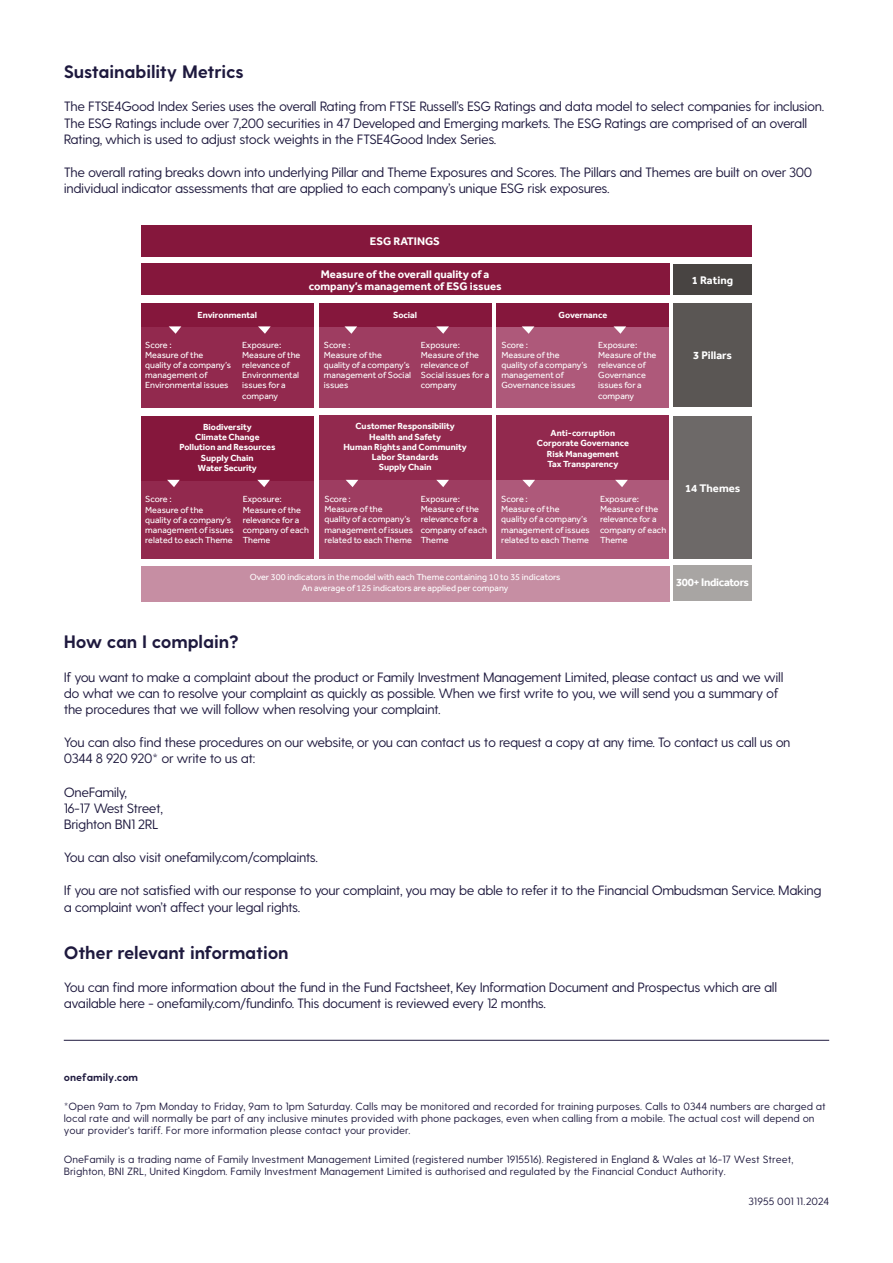
<style>
.page{position:relative;width:893px;height:1263px;background:#fff}
.page>*{position:absolute;margin:0;border:0;box-sizing:border-box;transform-origin:0 0}
.t1{font:700 18px "Greycliff CF";letter-spacing:-.01em;color:#1e193e}
.t2{font:13.5px/16.2px "Greycliff CF";letter-spacing:-.03em;color:#1e193e}
.t3{font:700 11.4px/12.5px "Effra";color:#fff;text-align:center}
.t4{font:700 11.4px "Effra";letter-spacing:-.03em;color:#fff}
.t5{font:10.5px/12px "Greycliff CF";color:#1e193e}
.t6{font:700 10.5px "Greycliff CF";color:#1e193e}
.t7{font:9px/10.2px "Effra";color:#fff}
.t8{font:700 9px/10.2px "Effra";color:#fff;text-align:center}
</style>
<div class="page">
<hr style="left:64px;top:1040px;width:765px;height:1px;background:#1e193e">
<div style="left:141px;top:264px;width:528px;height:31px;background:#85173c"></div>
<div style="left:673px;top:264px;width:79px;height:31px;background:#484442"></div>
<div style="left:673px;top:303px;width:79px;height:103px;background:#5a5654"></div>
<div style="left:673px;top:416px;width:79px;height:142px;background:#6d6968"></div>
<div style="left:673px;top:565px;width:79px;height:36px;background:#a8a5a3"></div>
<div style="left:141px;top:304px;width:173px;height:103px;background:#92294e"></div>
<div style="left:141px;top:303px;width:173px;height:23px;background:#85173c"></div>
<div style="left:141px;top:567px;width:528px;height:35px;background:#c68ea3"></div>
<div style="left:319px;top:304px;width:172px;height:103px;background:#9e3d61"></div>
<div style="left:319px;top:303px;width:172px;height:23px;background:#85173c"></div>
<div style="left:497px;top:304px;width:172px;height:103px;background:#ae597a"></div>
<div style="left:497px;top:303px;width:172px;height:23px;background:#85173c"></div>
<div style="left:319px;top:416px;width:172px;height:142px;background:#9e3d61"></div>
<div style="left:319px;top:416px;width:172px;height:64px;background:#92294e"></div>
<div style="left:497px;top:416px;width:172px;height:142px;background:#ae597a"></div>
<div style="left:497px;top:416px;width:172px;height:64px;background:#92294e"></div>
<div style="left:141px;top:416px;width:173px;height:142px;background:#92294e"></div>
<div style="left:141px;top:416px;width:173px;height:64px;background:#85173c"></div>
<svg style="left:167px;top:480px;width:13px;height:7px"></svg>
<svg style="left:169px;top:326px;width:12px;height:8px"></svg>
<svg style="left:258px;top:326px;width:13px;height:8px"></svg>
<svg style="left:344px;top:326px;width:13px;height:8px"></svg>
<svg style="left:436px;top:326px;width:13px;height:8px"></svg>
<svg style="left:522px;top:326px;width:12px;height:8px"></svg>
<svg style="left:613px;top:326px;width:13px;height:8px"></svg>
<svg style="left:257px;top:480px;width:13px;height:7px"></svg>
<svg style="left:346px;top:480px;width:12px;height:7px"></svg>
<svg style="left:436px;top:480px;width:13px;height:7px"></svg>
<svg style="left:522px;top:480px;width:13px;height:7px"></svg>
<svg style="left:615px;top:480px;width:13px;height:7px"></svg>
<div style="left:141px;top:225px;width:611px;height:32px;background:#85173c"></div>
<h1 class="t1" style="left:64px;top:61px;width:181px">Sustainability Metrics</h1>
<p class="t2" style="left:64px;top:99px;width:762px">The FTSE4Good Index Series uses the overall Rating from FTSE Russell’s ESG Ratings and data model to select companies for inclusion.<br>The ESG Ratings include over 7,200 securities in 47 Developed and Emerging markets. The ESG Ratings are comprised of an overall<br>Rating, which is used to adjust stock weights in the FTSE4Good Index Series.</p>
<p class="t2" style="left:64px;top:164px;width:750px">The overall rating breaks down into underlying Pillar and Theme Exposures and Scores. The Pillars and Themes are built on over 300 individual indicator assessments that are applied to each company’s unique ESG risk exposures.</p>
<p class="t3" style="left:370px;top:235px;width:71px">ESG RATINGS</p>
<p class="t3" style="left:309px;top:268px;width:194px">Measure of the overall quality of a company’s management of ESG issues</p>
<p class="t3" style="left:692px;top:273px;width:43px">1 Rating</p>
<p class="t8" style="left:393px;top:310px;width:26px">Social</p>
<p class="t7" style="left:324px;top:339px;width:89px">Score :<br>Measure of the<br>quality of a company’s management of Social issues</p>
<p class="t7" style="left:421px;top:339px;width:70px">Exposure:<br>Measure of the relevance of<br>Social issues for a company</p>
<p class="t7" style="left:501px;top:339px;width:88px">Score :<br>Measure of the quality of a company’s management of<br>Governance issues</p>
<p class="t7" style="left:598px;top:339px;width:60px">Exposure:<br>Measure of the relevance of<br>Governance issues for a company</p>
<p class="t8" style="left:343px;top:421px;width:125px">Customer Responsibility<br>Health and Safety<br>Human Rights and Community<br>Labor Standards<br>Supply Chain</p>
<p class="t7" style="left:324px;top:494px;width:90px">Score :<br>Measure of the<br>quality of a company’s management of issues related to each Theme</p>
<p class="t7" style="left:421px;top:494px;width:68px">Exposure:<br>Measure of the relevance for a company of each<br>Theme</p>
<p class="t8" style="left:197px;top:310px;width:61px">Environmental</p>
<p class="t8" style="left:559px;top:310px;width:50px">Governance</p>
<p class="t7" style="left:145px;top:339px;width:88px">Score :<br>Measure of the quality of a company’s management of<br>Environmental issues</p>
<p class="t7" style="left:242px;top:339px;width:60px">Exposure:<br>Measure of the relevance of<br>Environmental issues for a company</p>
<p class="t8" style="left:179px;top:422px;width:98px">Biodiversity<br>Climate Change<br>Pollution and Resources<br>Supply Chain<br>Water Security</p>
<p class="t8" style="left:537px;top:428px;width:94px">Anti-corruption<br>Corporate Governance<br>Risk Management<br>Tax Transparency</p>
<p class="t7" style="left:501px;top:494px;width:90px">Score :<br>Measure of the<br>quality of a company’s management of issues related to each Theme</p>
<p class="t7" style="left:600px;top:494px;width:68px">Exposure:<br>Measure of the relevance for a company of each<br>Theme</p>
<p class="t7" style="left:145px;top:494px;width:90px">Score :<br>Measure of the<br>quality of a company’s management of issues related to each Theme</p>
<p class="t7" style="left:243px;top:494px;width:68px">Exposure:<br>Measure of the relevance for a company of each<br>Theme</p>
<p class="t3" style="left:693px;top:349px;width:40px">3 Pillars</p>
<p class="t3" style="left:685px;top:481px;width:57px">14 Themes</p>
<p class="t7" style="left:250px;top:572px;width:312px;text-align:center">Over 300 indicators in the model with each Theme containing 10 to 35 indicators<br>An average of 125 indicators are applied per company</p>
<p class="t4" style="left:676px;top:575px;width:75px">300+ Indicators</p>
<h1 class="t1" style="left:64px;top:631px;width:176px">How can I complain?</h1>
<p class="t2" style="left:64px;top:669px;width:721px">If you want to make a complaint about the product or Family Investment Management Limited, please contact us and we will do what we can to resolve your complaint as quickly as possible. When we first write to you, we will send you a summary of the procedures that we will follow when resolving your complaint.</p>
<p class="t2" style="left:64px;top:735px;width:728px">You can also find these procedures on our website, or you can contact us to request a copy at any time. To contact us call us on<br>0344 8 920 920* or write to us at:</p>
<p class="t2" style="left:64px;top:784px;width:101px">OneFamily,<br>16-17 West Street,<br>Brighton BN1 2RL</p>
<p class="t2" style="left:64px;top:850px;width:256px">You can also visit onefamily.com/complaints.</p>
<p class="t2" style="left:64px;top:883px;width:759px">If you are not satisfied with our response to your complaint, you may be able to refer it to the Financial Ombudsman Service. Making a complaint won’t affect your legal rights.</p>
<h1 class="t1" style="left:64px;top:942px;width:226px">Other relevant information</h1>
<p class="t2" style="left:64px;top:979px;width:715px">You can find more information about the fund in the Fund Factsheet, Key Information Document and Prospectus which are all available here - onefamily.com/fundinfo. This document is reviewed every 12 months.</p>
<p class="t6" style="left:64px;top:1071px;width:76px">onefamily.com</p>
<p class="t5" style="left:64px;top:1100px;width:764px">*Open 9am to 7pm Monday to Friday, 9am to 1pm Saturday. Calls may be monitored and recorded for training purposes. Calls to 0344 numbers are charged at local rate and will normally be part of any inclusive minutes provided with phone packages, even when calling from a mobile. The actual cost will depend on your provider's tariff. For more information please contact your provider.</p>
<p class="t5" style="left:64px;top:1153px;width:731px;line-height:12.6px">OneFamily is a trading name of Family Investment Management Limited (registered number 1915516). Registered in England &amp; Wales at 16-17 West Street,<br>Brighton, BNI ZRL, United Kingdom. Family Investment Management Limited is authorised and regulated by the Financial Conduct Authority.</p>
<p class="t5" style="left:748px;top:1195px;width:82px">31955 001 11.2024</p>
</div>
